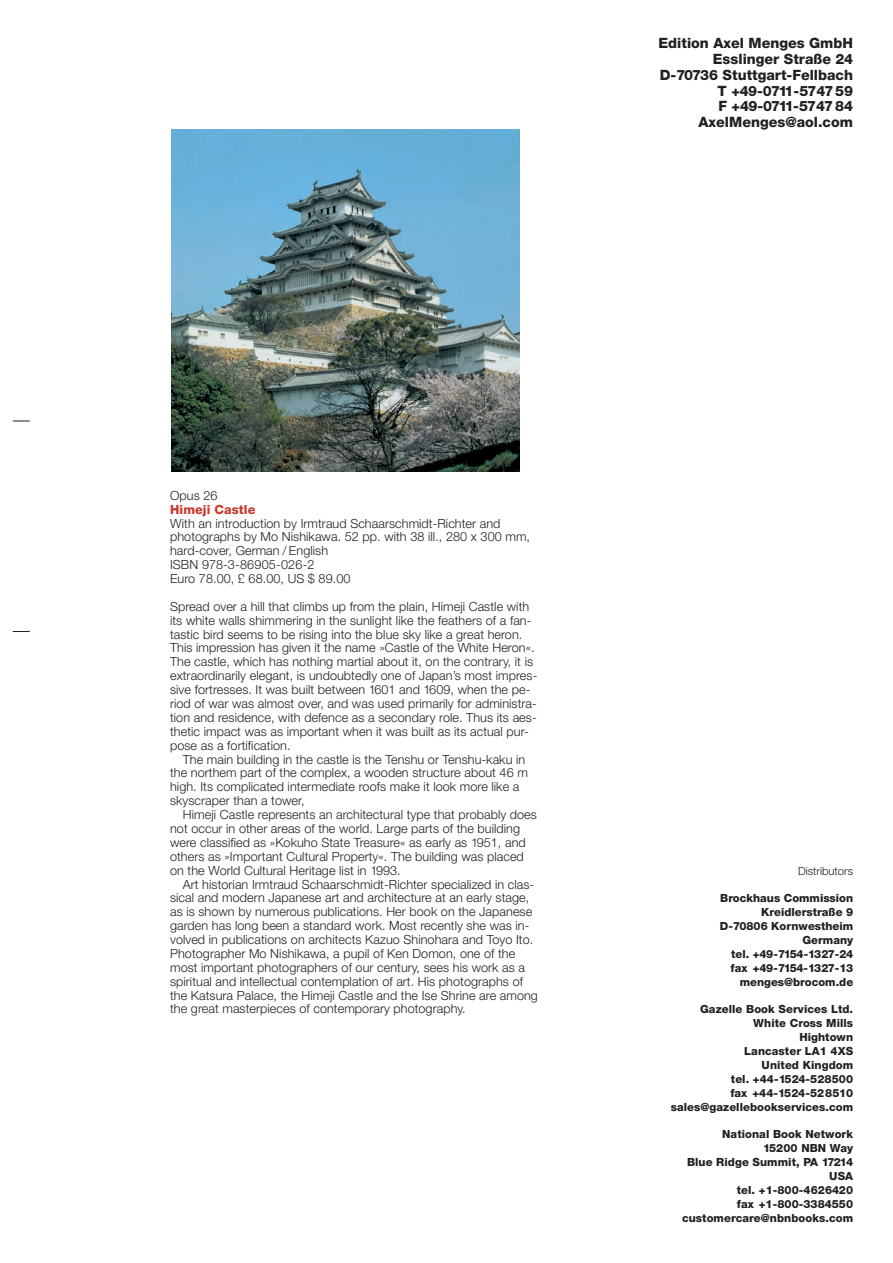
<style>
.page{position:relative;width:893px;height:1263px;background:#fff}
.page>*{position:absolute;margin:0;border:0;box-sizing:border-box;transform-origin:0 0}
.t1{font:800 14.25px/15.8px "Helvetica Neue";color:#231f20;text-align:right}
.t2{font:300 12.6px/14px "Helvetica Neue";letter-spacing:.005em;color:#231f20}
.t3{font:800 12.6px "Helvetica Neue";letter-spacing:.005em;color:#c7392c}
.t4{font:800 11.25px/14px "Helvetica Neue";letter-spacing:.005em;color:#231f20;text-align:right}
.t5{font:300 11.25px "Helvetica Neue";color:#231f20}
</style>
<div class="page">
<svg style="left:13px;top:421px;width:17px;height:1px"></svg>
<svg style="left:13px;top:631px;width:17px;height:1px"></svg>
<img style="left:171px;top:129px;width:349px;height:343px">
<p class="t1" style="left:658px;top:37px;width:196px">Edition Axel Menges GmbH<br>Esslinger Straße 24<br>D-70736 Stuttgart-Fellbach<br>T +49-0711-574759<br>F +49-0711-5747 84<br>AxelMenges@aol.com</p>
<p class="t2" style="left:170px;top:489px;width:49px">Opus 26</p>
<p class="t3" style="left:170px;top:505px;width:87px">Himeji Castle</p>
<p class="t2" style="left:170px;top:517px;width:362px">With an introduction by Irmtraud Schaarschmidt-Richter and photographs by Mo Nishikawa. 52 pp. with 38 ill., 280 x 300 mm, hard-cover, German / English<br>ISBN 978-3-86905-026-2<br>Euro 78.00, £ 68.00, US $ 89.00</p>
<p class="t2" style="left:170px;top:600px;width:369px">Spread over a hill that climbs up from the plain, Himeji Castle with its white walls shimmering in the sunlight like the feathers of a fan&shy;tastic bird seems to be rising into the blue sky like a great heron.<br>This impression has given it the name »Castle of the White Heron«.<br>The castle, which has nothing martial about it, on the contrary, it is extraordinarily elegant, is undoubtedly one of Japan’s most impres&shy;sive fortresses. It was built between 1601 and 1609, when the pe&shy;riod of war was almost over, and was used primarily for administra&shy;tion and residence, with defence as a secondary role. Thus its aes&shy;thetic impact was as important when it was built as its actual pur&shy;pose as a fortification.</p>
<p class="t2" style="left:170px;top:753px;width:359px;text-indent:13px">The main building in the castle is the Tenshu or Tenshu-kaku in the northem part of the complex, a wooden structure about 46 m high. Its complicated intermediate roofs make it look more like a skyscraper than a tower,</p>
<p class="t2" style="left:170px;top:809px;width:368px;text-indent:13px">Himeji Castle represents an architectural type that probably does not occur in other areas of the world. Large parts of the building were classified as »Kokuho State Treasure« as early as 1951, and others as »Important Cultural Property«. The building was placed on the World Cultural Heritage list in 1993.</p>
<p class="t2" style="left:170px;top:878px;width:369px;text-indent:13px">Art historian Irmtraud Schaarschmidt-Richter specialized in clas&shy;sical and modern Japanese art and architecture at an early stage, as is shown by numerous publications. Her book on the Japanese garden has long been a standard work. Most recently she was in&shy;volved in publications on architects Kazuo Shinohara and Toyo Ito.<br>Photographer Mo Nishikawa, a pupil of Ken Domon, one of the most important photographers of our century, sees his work as a spiritual and intellectual contemplation of art. His photographs of the Katsura Palace, the Himeji Castle and the Ise Shrine are among the great masterpieces of contemporary photography.</p>
<p class="t5" style="left:798px;top:866px;width:57px">Distributors</p>
<p class="t4" style="left:720px;top:892px;width:135px">Brockhaus Commission<br>Kreidlerstraße 9<br>D-70806 Kornwestheim<br>Germany<br>tel. +49-7154-1327-24 fax +49-7154-1327-13 menges@brocom.de</p>
<p class="t4" style="left:671px;top:1003px;width:184px">Gazelle Book Services Ltd.<br>White Cross Mills<br>Hightown<br>Lancaster LA1 4XS<br>United Kingdom<br>tel. +44-1524-528500<br>fax +44-1524-528510 sales@gazellebookservices.com</p>
<p class="t4" style="left:682px;top:1128px;width:173px">National Book Network<br>15200 NBN Way<br>Blue Ridge Summit, PA 17214<br>USA<br>tel. +1-800-4626420<br>fax +1-800-3384550 customercare@nbnbooks.com</p>
</div>
